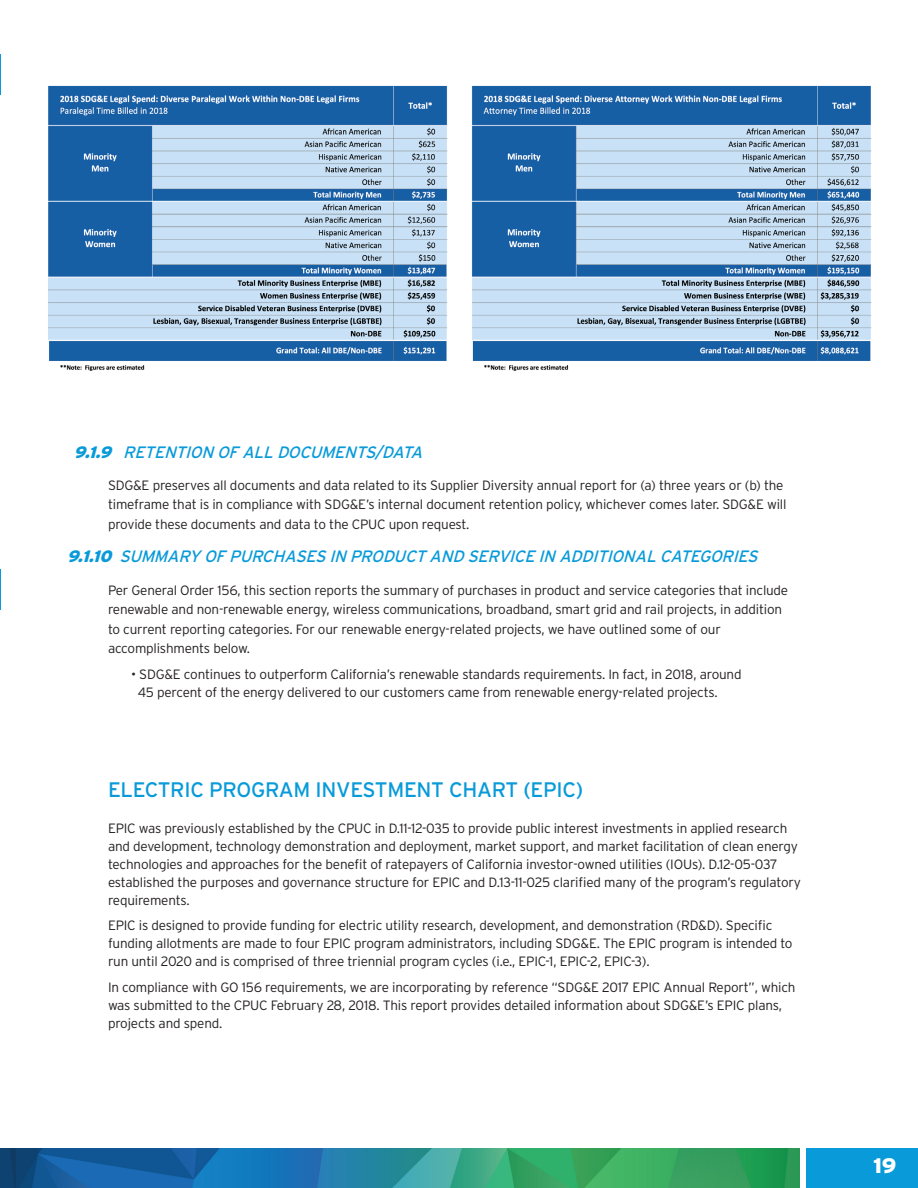
<style>
.page{position:relative;width:918px;height:1188px;background:#fff}
.page>*{position:absolute;margin:0;border:0;box-sizing:border-box;transform-origin:0 0}
.body{font:21px "Interstate";letter-spacing:-.015em;color:#089ad9}
.t1{font:900 21px "Interstate";color:#fff}
.body-2{font:italic 16.5px "Interstate";color:#089ad9}
.body-3{font:300 13.5px/18px "Interstate";letter-spacing:-.015em;color:#231f20}
.s1{font-weight:900}
</style>
<div class="page">
<img style="left:15px;top:1148px;width:785px;height:40px">
<div style="left:807px;top:1148px;width:111px;height:40px;background:#089ad9"></div>
<img style="left:0;top:1148px;width:15px;height:40px">
<hr style="left:0;top:54px;width:1px;height:40px;background:#089ad9">
<hr style="left:0;top:569px;width:1px;height:40px;background:#089ad9">
<img style="left:48px;top:85px;width:824px;height:286px">
<p class="body-2" style="left:74px;top:443px;width:355px"><span class="s1">9.1.9</span> RETENTION OFALL DOCUMENTS/DATA</p>
<p class="body-3" style="left:108px;top:475px;width:680px;line-height:19.5px">SDG&amp;E preserves all documents and data related to its Supplier Diversity annual report for (a) three years or (b) the timeframe that is in compliance with SDG&amp;E’s internal document retention policy, whichever comes later. SDG&amp;E will provide these documents and data to the CPUC upon request.</p>
<p class="body-2" style="left:67px;top:547px;width:697px"><span class="s1">9.1.10</span> SUMMARY OFPURCHASES IN PRODUCT AND SERVICE IN ADDITIONAL CATEGORIES</p>
<p class="body-3" style="left:108px;top:580px;width:682px;line-height:19.5px">Per General Order 156, this section reports the summary of purchases in product and service categories that include renewable and non-renewable energy, wireless communications, broadband, smart grid and rail projects, in addition to current reporting categories. For our renewable energy-related projects, we have outlined some of our accomplishments below.</p>
<p class="body-3" style="left:138px;top:665px;width:605px;text-indent:-7px">• SDG&amp;E continues to outperform California’s renewable standards requirements. In fact, in 2018, around<br>45 percent of the energy delivered to our customers came from renewable energy-related projects.</p>
<p class="body" style="left:108px;top:778px;width:477px">ELECTRIC PROGRAM INVESTMENT CHART (EPIC)</p>
<p class="body-3" style="left:108px;top:819px;width:695px">EPIC was previously established by the CPUC in D.11-12-035 to provide public interest investments in applied research and development, technology demonstration and deployment, market support, and market facilitation of clean energy technologies and approaches for the benefit of ratepayers of California investor-owned utilities (IOUs). D.12-05-037 established the purposes and governance structure for EPIC and D.13-11-025 clarified many of the program’s regulatory requirements.</p>
<p class="body-3" style="left:108px;top:917px;width:686px">EPIC is designed to provide funding for electric utility research, development, and demonstration (RD&amp;D). Specific funding allotments are made to four EPIC program administrators, including SDG&amp;E. The EPIC program is intended to run until 2020 and is comprised of three triennial program cycles (i.e., EPIC-1, EPIC-2, EPIC-3).</p>
<p class="body-3" style="left:108px;top:978px;width:689px">In compliance with GO 156 requirements, we are incorporating by reference “SDG&amp;E 2017 EPIC Annual Report”, which was submitted to the CPUC February 28, 2018. This report provides detailed information about SDG&amp;E’s EPIC plans, projects and spend.</p>
<p class="t1" style="left:873px;top:1153px;width:25px">19</p>
</div>
